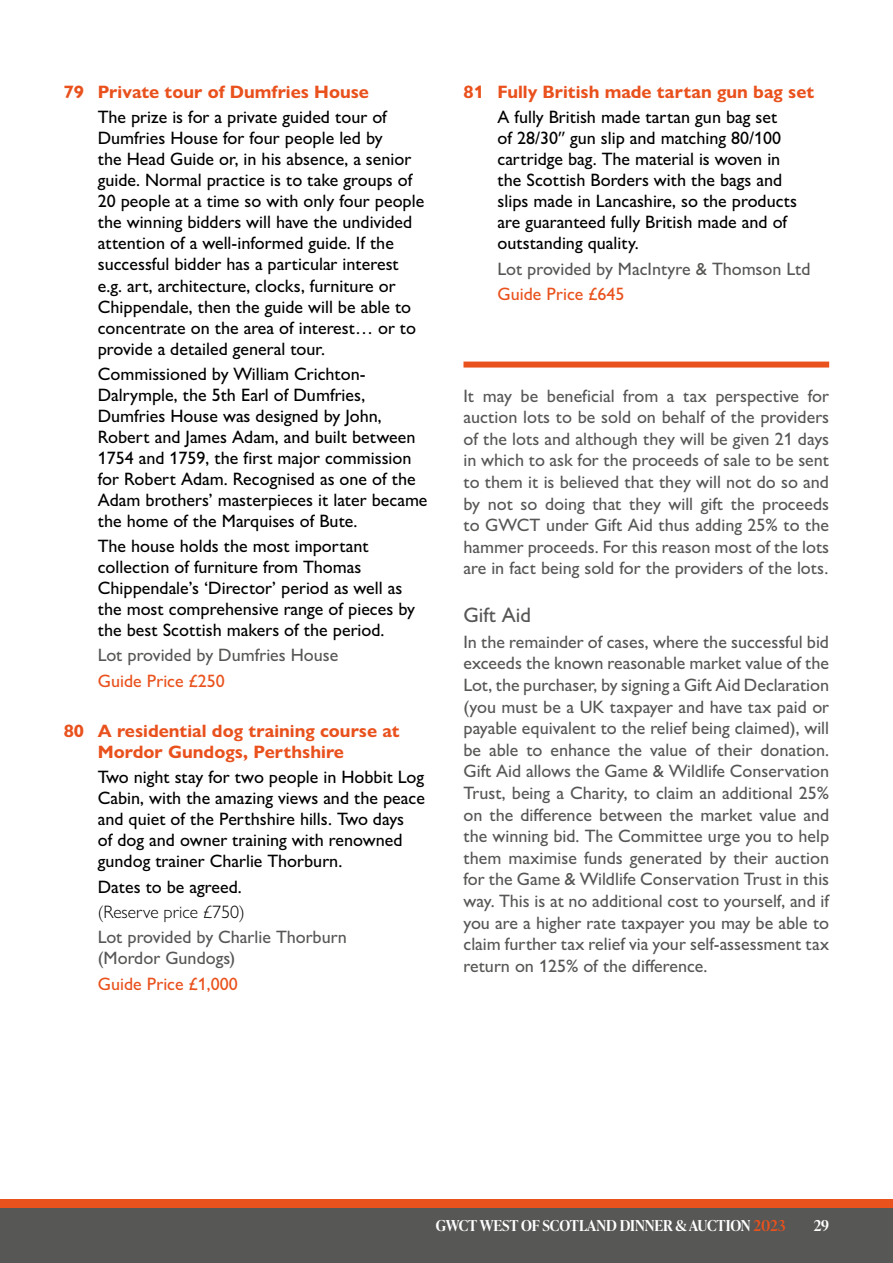
<style>
.page{position:relative;width:893px;height:1263px;background:#fff}
.page>*{position:absolute;margin:0;border:0;box-sizing:border-box;transform-origin:0 0}
.t1{font:500 21px "Gill Sans Nova";color:#575756}
.t2{font:500 18px/21px "Gill Sans Nova";color:#000}
.t3{font:500 18px/21.6px "Gill Sans Nova";color:#575756;text-align:justify}
.t4{font:700 18px/21px "Gill Sans Nova";color:#e9511d}
.t5{font:500 18px "Gill Sans Nova";color:#e9511d}
.t6{font:300 18px "Gill Sans Nova";color:#000}
.t7{font:600 15px "Ivy Presto Headline";color:#fff}
.s1{color:#e9511d}
</style>
<div class="page">
<div style="left:463px;top:362px;width:366px;height:6px;background:#e9511d"></div>
<div style="left:0;top:1208px;width:893px;height:55px;background:#575756"></div>
<div style="left:0;top:1199px;width:893px;height:9px;background:#e9511d"></div>
<p class="t4" style="left:64px;top:81px;width:307px">79 Private tour of Dumfries House</p>
<p class="t2" style="left:98px;top:107px;width:328px">The prize is for a private guided tour of Dumfries House for four people led by<br>the Head Guide or, in his absence, a senior guide. Normal practice is to take groups of 20 people at a time so with only four people the winning bidders will have the undivided attention of a well-informed guide. If the successful bidder has a particular interest e.g. art, architecture, clocks, furniture or Chippendale, then the guide will be able to concentrate on the area of interest… or to provide a detailed general tour.</p>
<p class="t2" style="left:98px;top:363px;width:331px">Commissioned by William Crichton-Dalrymple, the 5th Earl of Dumfries, Dumfries House was designed by John, Robert and James Adam, and built between 1754 and 1759, the first major commission for Robert Adam. Recognised as one of the Adam brothers’ masterpieces it later became the home of the Marquises of Bute.</p>
<p class="t2" style="left:98px;top:535px;width:319px">The house holds the most important collection of furniture from Thomas Chippendale’s ‘Director’ period as well as the most comprehensive range of pieces by the best Scottish makers of the period.</p>
<p class="t3" style="left:98px;top:644px;width:242px">Lot provided by Dumfries House</p>
<p class="t5" style="left:98px;top:669px;width:128px">Guide Price £250</p>
<p class="t4" style="left:98px;top:720px;width:303px;text-indent:-34px">80 A residential dog training course at<br>Mordor Gundogs, Perthshire</p>
<p class="t2" style="left:98px;top:767px;width:329px">Two night stay for two people in Hobbit Log Cabin, with the amazing views and the peace and quiet of the Perthshire hills. Two days<br>of dog and owner training with renowned gundog trainer Charlie Thorburn.</p>
<p class="t2" style="left:98px;top:876px;width:146px">Dates to be agreed.</p>
<p class="t6" style="left:98px;top:901px;width:148px">(Reserve price £750)</p>
<p class="t3" style="left:98px;top:926px;width:251px;line-height:21px">Lot provided by Charlie Thorburn (Mordor Gundogs)</p>
<p class="t5" style="left:98px;top:972px;width:141px">Guide Price £1,000</p>
<p class="t4" style="left:463px;top:81px;width:352px">81 Fully British made tartan gun bag set</p>
<p class="t2" style="left:497px;top:107px;width:301px">A fully British made tartan gun bag set<br>of 28/30″ gun slip and matching 80/100 cartridge bag. The material is woven in the Scottish Borders with the bags and slips made in Lancashire, so the products are guaranteed fully British made and of outstanding quality.</p>
<p class="t3" style="left:497px;top:258px;width:314px">Lot provided by MacIntyre &amp; Thomson Ltd</p>
<p class="t5" style="left:497px;top:283px;width:128px">Guide Price £645</p>
<p class="t3" style="left:463px;top:384px;width:367px">It may be beneficial from a tax perspective for auction lots to be sold on behalf of the providers of the lots and although they will be given 21 days in which to ask for the proceeds of sale to be sent to them it is believed that they will not do so and by not so doing that they will gift the proceeds to GWCT under Gift Aid thus adding 25% to the hammer proceeds. For this reason most of the lots are in fact being sold for the providers of the lots.</p>
<p class="t1" style="left:463px;top:602px;width:69px">Gift Aid</p>
<p class="t3" style="left:463px;top:631px;width:367px">In the remainder of cases, where the successful bid exceeds the known reasonable market value of the Lot, the purchaser, by signing a Gift Aid Declaration (you must be a UK taxpayer and have tax paid or payable equivalent to the relief being claimed), will be able to enhance the value of their donation.<br>Gift Aid allows the Game &amp; Wildlife Conservation Trust, being a Charity, to claim an additional 25% on the difference between the market value and the winning bid. The Committee urge you to help them maximise funds generated by their auction for the Game &amp; Wildlife Conservation Trust in this way. This is at no additional cost to yourself, and if you are a higher rate taxpayer you may be able to claim further tax relief via your self-assessment tax return on 125% of the difference.</p>
<p class="t7" style="left:436px;top:1215px;width:351px">GWCT WEST OF SCOTLAND DINNER &amp; AUCTION <span class="s1">2023</span></p>
<p class="t7" style="left:814px;top:1215px;width:17px">29</p>
</div>
